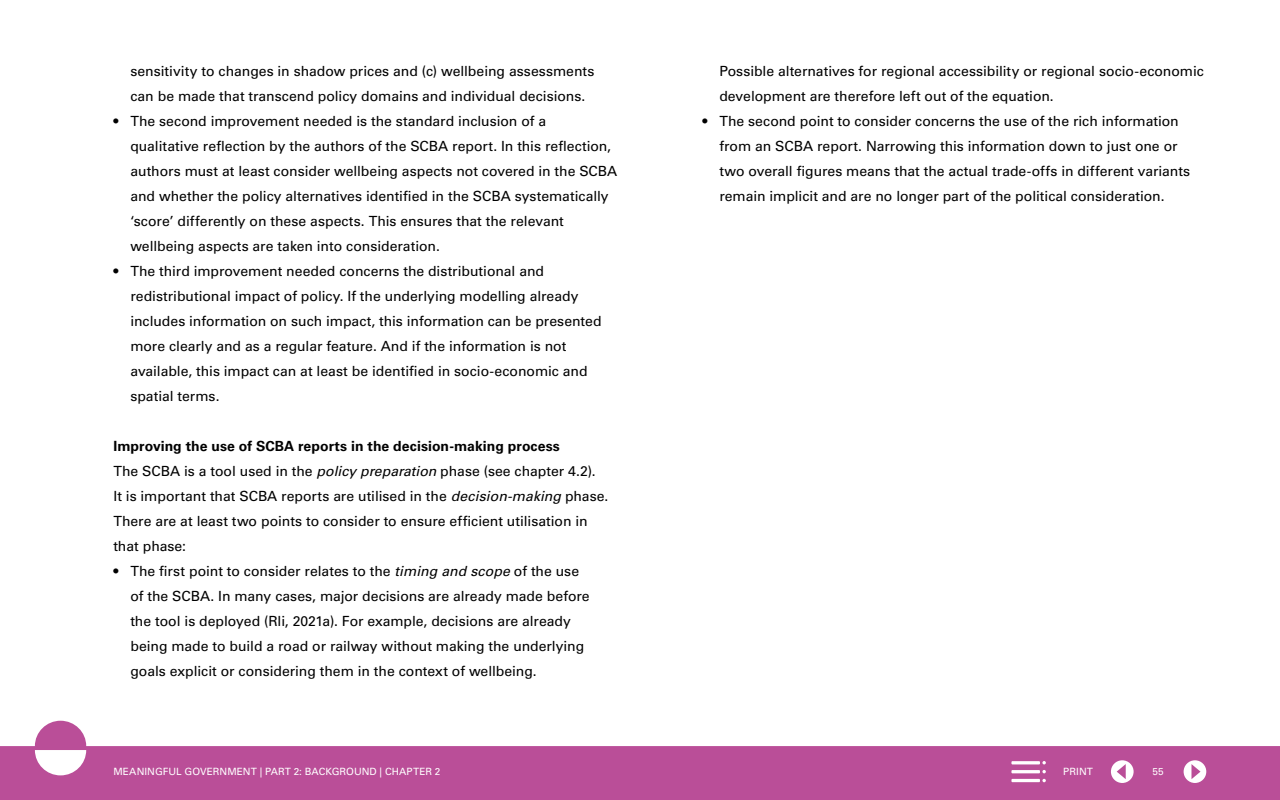
<style>
.page{position:relative;width:1280px;height:800px;background:#fff}
.page>*{position:absolute;margin:0;border:0;box-sizing:border-box;transform-origin:0 0}
.platte_tekst_inspring__P{font:14px/25px "Univers LT Std";letter-spacing:-.005em;color:#000}
.platte_tekst__P{font:14px/25px "Univers LT Std";letter-spacing:-.005em;color:#000}
.Alinea_kop_vet__H2{font:700 14px "Univers LT Std";letter-spacing:.005em;color:#000}
.t1{font:10px "Univers LT Std";letter-spacing:.005em;color:#fff}
.s1{font-style:italic}
</style>
<div class="page">
<svg style="left:0;top:721px;width:1280px;height:79px;fill:#ba4e98"></svg>
<div style="left:1111px;top:760px;width:23px;height:23px;background:#fff;border-radius:50%"></div>
<svg style="left:1117px;top:764px;width:9px;height:15px"></svg>
<div style="left:1184px;top:760px;width:22px;height:23px;background:#fff;border-radius:50%"></div>
<svg style="left:1191px;top:764px;width:10px;height:15px"></svg>
<svg style="left:1042px;top:779px;width:4px;height:3px"></svg>
<hr style="left:1011px;top:779px;width:29px;height:3px;background:#fff">
<hr style="left:1011px;top:770px;width:29px;height:3px;background:#fff">
<svg style="left:1042px;top:770px;width:4px;height:3px"></svg>
<hr style="left:1011px;top:761px;width:29px;height:3px;background:#fff">
<svg style="left:1042px;top:761px;width:4px;height:3px"></svg>
<p class="platte_tekst_inspring__P" style="left:130px;top:59px;width:466px">sensitivity to changes in shadow prices and (c) wellbeing assessments can be made that transcend policy domains and individual decisions.</p>
<p class="platte_tekst_inspring__P" style="left:130px;top:109px;width:488px;text-indent:-17px">• The second improvement needed is the standard inclusion of a qualitative reflection by the authors of the SCBA report. In this reflection, authors must at least consider wellbeing aspects not covered in the SCBA and whether the policy alternatives identified in the SCBA systematically ‘score’ differently on these aspects. This ensures that the relevant wellbeing aspects are taken into consideration.</p>
<p class="platte_tekst_inspring__P" style="left:130px;top:259px;width:473px;text-indent:-17px">• The third improvement needed concerns the distributional and redistributional impact of policy. If the underlying modelling already includes information on such impact, this information can be presented more clearly and as a regular feature. And if the information is not available, this impact can at least be identified in socio-economic and spatial terms.</p>
<h2 class="Alinea_kop_vet__H2" style="left:113px;top:438px;width:448px">Improving the use of SCBA reports in the decision-making process</h2>
<p class="platte_tekst__P" style="left:113px;top:459px;width:497px">The SCBA is a tool used in the <span class="s1">policy preparation</span> phase (see chapter 4.2).<br>It is important that SCBA reports are utilised in the <span class="s1">decision-making</span> phase.<br>There are at least two points to consider to ensure efficient utilisation in that phase:</p>
<p class="platte_tekst_inspring__P" style="left:130px;top:559px;width:461px;text-indent:-17px">• The first point to consider relates to the <span class="s1">timing and scope</span> of the use of the SCBA. In many cases, major decisions are already made before the tool is deployed (Rli, 2021a). For example, decisions are already being made to build a road or railway without making the underlying goals explicit or considering them in the context of wellbeing.</p>
<p class="platte_tekst_inspring__P" style="left:719px;top:59px;width:486px">Possible alternatives for regional accessibility or regional socio-economic development are therefore left out of the equation.</p>
<p class="platte_tekst_inspring__P" style="left:719px;top:109px;width:472px;text-indent:-17px">• The second point to consider concerns the use of the rich information from an SCBA report. Narrowing this information down to just one or two overall figures means that the actual trade-offs in different variants remain implicit and are no longer part of the political consideration.</p>
<p class="t1" style="left:113px;top:766px;width:329px">MEANINGFUL GOVERNMENT | PART 2: BACKGROUND | CHAPTER 2</p>
<p class="t1" style="left:1063px;top:765px;width:31px">PRINT</p>
<p class="t1" style="left:1153px;top:766px;width:13px">55</p>
</div>
